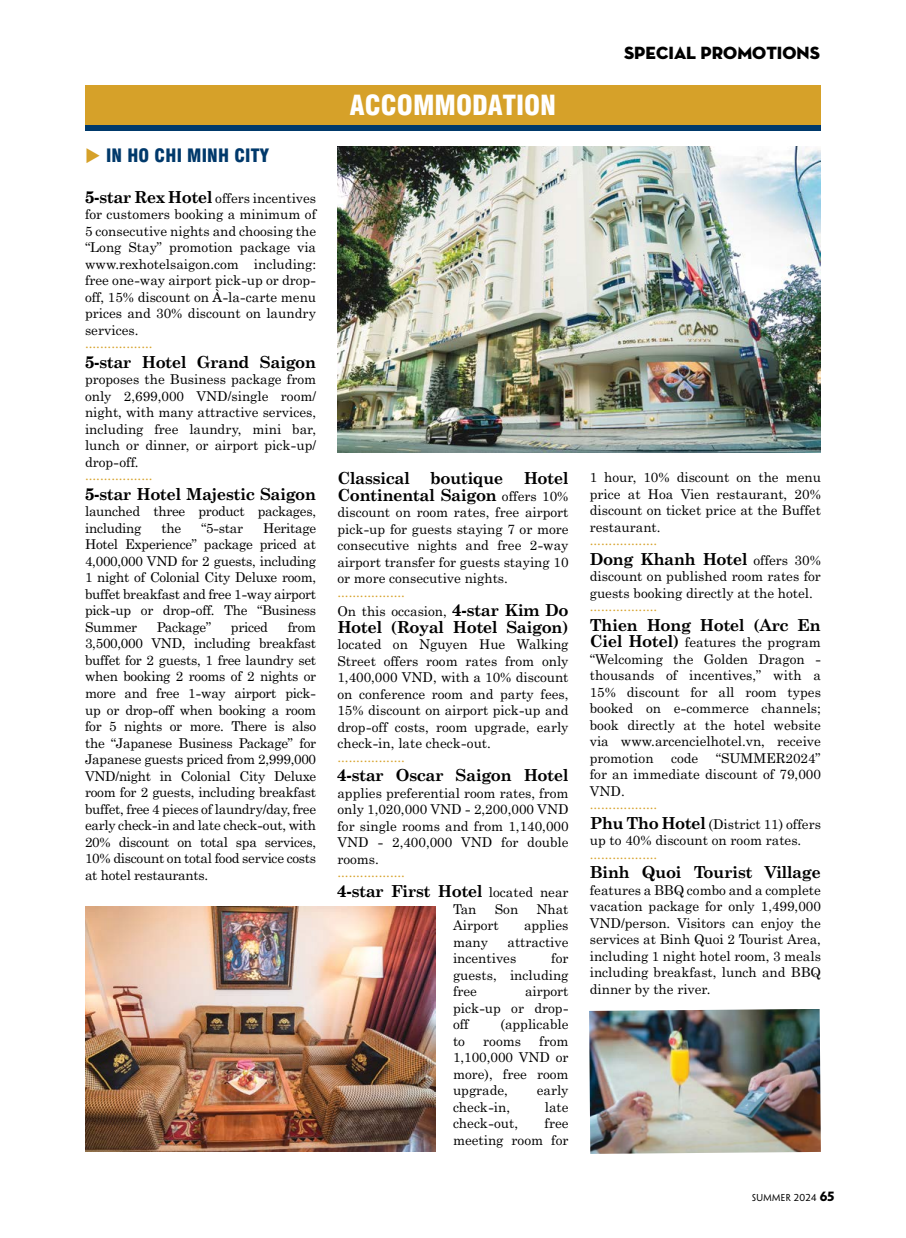
<style>
.page{position:relative;width:906px;height:1238px;background:#fff}
.page>*{position:absolute;margin:0;border:0;box-sizing:border-box;transform-origin:0 0}
.t1{font:27px "UTM Swiss 721 Black Condensed";color:#fff}
.t2{font:18px "UTM Neutra";color:#000}
.t3{font:18px "UTM Swiss 721 Black Condensed";letter-spacing:.01em;color:#00396b}
.t4{font:700 16.5px/16.5px "UTM Centur";letter-spacing:-.03em;color:#000}
.t5{font:13.5px/16.5px "UTM Centur";color:#000;text-align:justify}
.t6{font:13.5px/19.5px "UTM Centur";color:#d6a129}
.t7{font:13.5px/16.5px "UTM Centur";letter-spacing:-.02em;color:#000}
.t8{font:9px "UTM Penumbra";letter-spacing:.05em;color:#000}
.s1{color:#d6a129}
.s2{font-weight:700;font-size:16.5px}
.s3{font-weight:400;font-size:13.5px}
.s4{color:#000}
.s5{font-weight:700;font-size:16.5px;color:#000}
.s6{font-weight:700;font-size:12px}
</style>
<div class="page">
<div style="left:85px;top:91px;width:736px;height:40px;background:#00396b"></div>
<div style="left:85px;top:85px;width:736px;height:40px;background:#d6a129"></div>
<img style="left:85px;top:906px;width:350px;height:245px">
<img style="left:589px;top:1009px;width:232px;height:144px">
<img style="left:337px;top:146px;width:484px;height:306px">
<h2 class="t3" style="left:85px;top:140px;width:185px"><span class="s1">◆</span> IN HO CHI MINH CITY</h2>
<p class="t5" style="left:85px;top:188px;width:233px"><span class="s2">5-star Rex Hotel</span> offers incentives for customers booking a minimum of 5 consecutive nights and choosing the “Long Stay” promotion package via www.rexhotelsaigon.com including: free one-way airport pick-up or drop&shy;off, 15% discount on À-la-carte menu prices and 30% discount on laundry services.</p>
<p class="t6" style="left:85px;top:332px;width:69px">..................</p>
<p class="t4" style="left:85px;top:351px;width:233px">5-star Hotel Grand Saigon</p>
<p class="t5" style="left:85px;top:369px;width:233px">proposes the Business package from only 2,699,000 VND/single room/ night, with many attractive services, including free laundry, mini bar, lunch or dinner, or airport pick-up/ drop-off.</p>
<p class="t6" style="left:85px;top:464px;width:69px">..................</p>
<p class="t4" style="left:85px;top:483px;width:233px">5-star Hotel Majestic Saigon</p>
<p class="t7" style="left:85px;top:501px;width:233px">launched three product packages, including</p>
<p class="t5" style="left:161px;top:518px;width:21px">the</p>
<p class="t5" style="left:201px;top:518px;width:44px">“5-star</p>
<p class="t5" style="left:85px;top:518px;width:233px;text-indent:178px">Heritage Hotel Experience” package priced at 4,000,000 VND for 2 guests, including 1 night of Colonial City Deluxe room, buffet breakfast and free 1-way airport pick-up or drop-off. The “Business Summer</p>
<p class="t5" style="left:85px;top:617px;width:233px;text-indent:203px">from 3,500,000 VND, including breakfast buffet for 2 guests, 1 free laundry set when booking 2 rooms of 2 nights or more and free 1-way airport pick&shy;up or drop-off when booking a room for 5 nights or more. There is also the “Japanese Business Package” for Japanese guests priced from 2,999,000<br>VND/night in Colonial City Deluxe room for 2 guests, including breakfast buffet, free 4 pieces of laundry/day, free early check-in and late check-out, with 20% discount on total spa services, 10% discount on total food service costs at hotel restaurants.</p>
<p class="t7" style="left:157px;top:617px;width:56px">Package”</p>
<p class="t5" style="left:231px;top:617px;width:39px">priced</p>
<h1 class="t1" style="left:350px;top:83px;width:208px">ACCOMMODATION</h1>
<p class="t4" style="left:337px;top:468px;width:233px">Classical boutique Hotel<br>Continental Saigon <span class="s3">offers 10%</span></p>
<p class="t5" style="left:337px;top:502px;width:233px">discount on room rates, free airport pick-up for guests staying 7 or more consecutive nights and free 2-way airport transfer for guests staying 10 or more consecutive nights.</p>
<p class="t6" style="left:337px;top:580px;width:233px">..................<br><span class="s4">On this occasion,</span> <span class="s5">4-star Kim Do</span></p>
<p class="t4" style="left:337px;top:616px;width:233px">Hotel (Royal Hotel Saigon)</p>
<p class="t5" style="left:337px;top:634px;width:233px">located on Nguyen Hue Walking Street offers room rates from only 1,400,000 VND, with a 10% discount on conference room and party fees, 15% discount on airport pick-up and drop-off costs, room upgrade, early check-in, late check-out.</p>
<p class="t6" style="left:337px;top:745px;width:69px">..................</p>
<p class="t4" style="left:337px;top:765px;width:233px">4-star Oscar Saigon Hotel</p>
<p class="t5" style="left:337px;top:783px;width:233px">applies preferential room rates, from only 1,020,000 VND - 2,200,000 VND for single rooms and from 1,140,000<br>VND - 2,400,000 VND for double rooms.</p>
<p class="t6" style="left:337px;top:861px;width:69px">..................</p>
<p class="t4" style="left:337px;top:880px;width:233px">4-star First Hotel <span class="s3">located near</span></p>
<p class="t5" style="left:453px;top:898px;width:25px">Tan</p>
<p class="t5" style="left:495px;top:898px;width:25px">Son</p>
<p class="t5" style="left:536px;top:898px;width:34px">Nhat</p>
<p class="t5" style="left:453px;top:915px;width:47px">Airport</p>
<p class="t5" style="left:524px;top:915px;width:46px">applies</p>
<p class="t5" style="left:453px;top:931px;width:37px">many</p>
<p class="t5" style="left:453px;top:931px;width:117px;text-indent:54px">attractive incentives</p>
<p class="t5" style="left:453px;top:948px;width:117px;text-indent:98px">for guests, including free</p>
<p class="t5" style="left:453px;top:981px;width:117px;text-indent:72px">airport pick-up or drop&shy;off</p>
<p class="t5" style="left:500px;top:1014px;width:70px">(applicable</p>
<p class="t5" style="left:453px;top:1030px;width:117px;text-indent:86px">from 1,100,000 VND or more), free room upgrade,</p>
<p class="t5" style="left:453px;top:1030px;width:14px">to</p>
<p class="t5" style="left:483px;top:1030px;width:39px">rooms</p>
<p class="t5" style="left:537px;top:1080px;width:33px">early</p>
<p class="t5" style="left:453px;top:1096px;width:59px">check-in,</p>
<p class="t5" style="left:545px;top:1096px;width:25px">late</p>
<p class="t5" style="left:453px;top:1113px;width:67px">check-out,</p>
<p class="t5" style="left:453px;top:1113px;width:117px;text-align:right">free<br>meeting room for</p>
<h2 class="t2" style="left:624px;top:39px;width:197px">SPECIAL PROMOTIONS</h2>
<p class="t5" style="left:590px;top:467px;width:233px">1 hour, 10% discount on the menu price at Hoa Vien restaurant, 20% discount on ticket price at the Buffet restaurant.</p>
<p class="t6" style="left:590px;top:528px;width:69px">..................</p>
<p class="t4" style="left:590px;top:548px;width:233px">Dong Khanh Hotel <span class="s3">offers 30%</span></p>
<p class="t5" style="left:590px;top:566px;width:233px">discount on published room rates for guests booking directly at the hotel.</p>
<p class="t6" style="left:590px;top:595px;width:69px">..................</p>
<p class="t4" style="left:590px;top:614px;width:233px">Thien Hong Hotel (Arc En</p>
<p class="t5" style="left:590px;top:632px;width:233px"><span class="s2">Ciel Hotel)</span> features the program “Welcoming the Golden Dragon - thousands of incentives,” with a 15% discount for all room types booked on e-commerce channels; book directly at the hotel website via www.arcencielhotel.vn, receive promotion</p>
<p class="t5" style="left:590px;top:748px;width:233px;text-indent:126px">“SUMMER2024” for an immediate discount of 79,000<br>VND.</p>
<p class="t6" style="left:590px;top:792px;width:233px">..................<br><span class="s5">Phu Tho Hotel</span> <span class="s4">(District 11) offers</span></p>
<p class="t5" style="left:590px;top:830px;width:213px">up to 40% discount on room rates.</p>
<p class="t6" style="left:590px;top:842px;width:69px">..................</p>
<p class="t4" style="left:590px;top:861px;width:233px">Binh Quoi Tourist Village</p>
<p class="t5" style="left:590px;top:880px;width:233px">features a BBQ combo and a complete vacation package for only 1,499,000<br>VND/person. Visitors can enjoy the services at Binh Quoi 2 Tourist Area, including 1 night hotel room, 3 meals including breakfast, lunch and BBQ dinner by the river.</p>
<p class="t5" style="left:671px;top:748px;width:29px">code</p>
<p class="t8" style="left:752px;top:1190px;width:84px">SUMMER 2024 <span class="s6">65</span></p>
</div>
